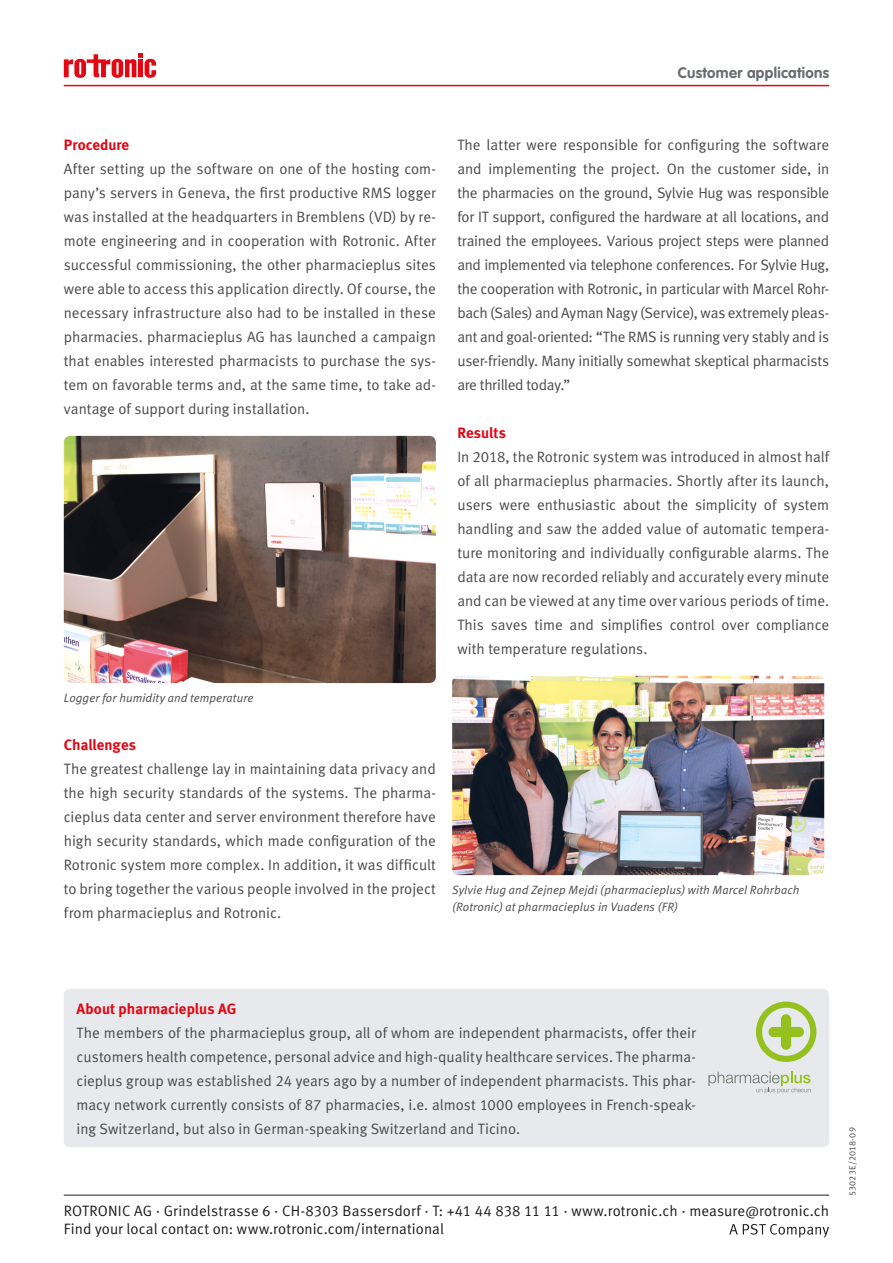
<style>
.page{position:relative;width:893px;height:1263px;background:#fff}
.page>*{position:absolute;margin:0;border:0;box-sizing:border-box;transform-origin:0 0}
.t1{font:15px/24px "Meta Normal LF";color:#4a4a49;text-align:justify}
.t2{font:15px/18px "Meta Normal LF";letter-spacing:.005em;color:#1d1d1b}
.t3{font:15px "Meta Bold LF";color:#e30613}
.t4{font:700 15px "VAG Rounded";letter-spacing:.02em;color:#696c71}
.t5{font:italic 12px/16.5px "Meta Normal LF";letter-spacing:.01em;color:#4a4a49}
.t6{font:9px "Meta Normal LF";letter-spacing:.01em;color:#4a4a49}
</style>
<div class="page">
<hr style="left:64px;top:85px;width:765px;height:1px;background:#e30613">
<svg style="left:64px;top:53px;width:92px;height:25px"></svg>
<svg style="left:729px;top:1224px;width:100px;height:13px"></svg>
<hr style="left:64px;top:1195px;width:765px;height:1px;background:#1d1d1b">
<img style="left:64px;top:436px;width:372px;height:247px">
<img style="left:452px;top:676px;width:372px;height:199px">
<div style="left:64px;top:989px;width:765px;height:158px;background:#e7e9ec;border-radius:6px"></div>
<svg style="left:756px;top:1001px;width:60px;height:61px"></svg>
<svg style="left:708px;top:1072px;width:102px;height:21px"></svg>
<p class="t4" style="left:678px;top:64px;width:153px">Customer applications</p>
<p class="t3" style="left:64px;top:135px;width:67px">Procedure</p>
<p class="t1" style="left:64px;top:157px;width:374px">After setting up the software on one of the hosting com&shy;pany’s servers in Geneva, the first productive RMS logger was installed at the headquarters in Bremblens (VD) by re&shy;mote engineering and in cooperation with Rotronic. After successful commissioning, the other pharmacieplus sites were able to access this application directly. Of course, the necessary infrastructure also had to be installed in these pharmacies. pharmacieplus AG has launched a campaign that enables interested pharmacists to purchase the sys&shy;tem on favorable terms and, at the same time, to take ad&shy;vantage of support during installation.</p>
<p class="t5" style="left:64px;top:689px;width:191px">Logger for humidity and temperature</p>
<p class="t3" style="left:64px;top:735px;width:74px">Challenges</p>
<p class="t1" style="left:64px;top:757px;width:374px">The greatest challenge lay in maintaining data privacy and the high security standards of the systems. The pharma&shy;cieplus data center and server environment therefore have high security standards, which made configuration of the Rotronic system more complex. In addition, it was difficult to bring together the various people involved in the project from pharmacieplus and Rotronic.</p>
<p class="t1" style="left:457px;top:133px;width:373px">The latter were responsible for configuring the software and implementing the project. On the customer side, in the pharmacies on the ground, Sylvie Hug was responsible for IT support, configured the hardware at all locations, and trained the employees. Various project steps were planned and implemented via telephone conferences. For Sylvie Hug, the cooperation with Rotronic, in particular with Marcel Rohr&shy;bach (Sales) and Ayman Nagy (Service), was extremely pleas&shy;ant and goal-oriented: “The RMS is running very stably and is user-friendly. Many initially somewhat skeptical pharmacists are thrilled today.”</p>
<p class="t3" style="left:457px;top:423px;width:50px">Results</p>
<p class="t1" style="left:457px;top:445px;width:373px">In 2018, the Rotronic system was introduced in almost half of all pharmacieplus pharmacies. Shortly after its launch, users were enthusiastic about the simplicity of system handling and saw the added value of automatic tempera&shy;ture monitoring and individually configurable alarms. The data are now recorded reliably and accurately every minute and can be viewed at any time over various periods of time.<br>This saves time and simplifies control over compliance with temperature regulations.</p>
<p class="t5" style="left:452px;top:881px;width:349px">Sylvie Hug and Zejnep Mejdi (pharmacieplus) with Marcel Rohrbach (Rotronic) at pharmacieplus in Vuadens (FR)</p>
<p class="t3" style="left:77px;top:999px;width:161px">About pharmacieplus AG</p>
<p class="t1" style="left:77px;top:1021px;width:621px">The members of the pharmacieplus group, all of whom are independent pharmacists, offer their customers health competence, personal advice and high-quality healthcare services. The pharma&shy;cieplus group was established 24 years ago by a number of independent pharmacists. This phar&shy;macy network currently consists of 87 pharmacies, i.e. almost 1000 employees in French-speak&shy;ing Switzerland, but also in German-speaking Switzerland and Ticino.</p>
<p class="t2" style="left:64px;top:1202px;width:767px">ROTRONIC AG · Grindelstrasse 6 · CH-8303 Bassersdorf · T: +41 44 838 11 11 · www.rotronic.ch · measure@rotronic.ch<br>Find your local contact on: www.rotronic.com/international</p>
<p class="t6" style="left:847px;top:1196px;width:70px;rotate:-90deg">53023E/2018-09</p>
</div>
